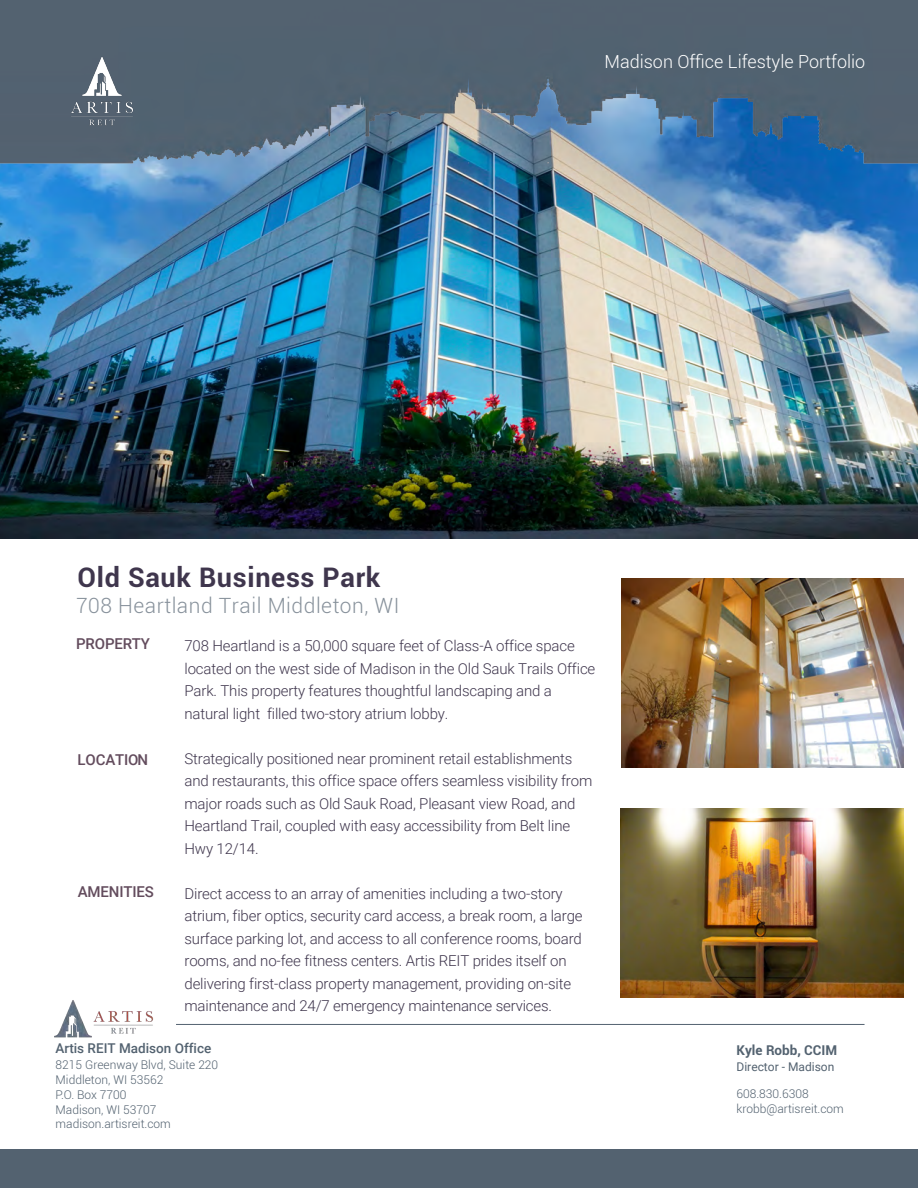
<style>
.page{position:relative;width:918px;height:1188px;background:#fff}
.page>*{position:absolute;margin:0;border:0;box-sizing:border-box;transform-origin:0 0}
.sub{font:700 27px "Roboto";letter-spacing:.025em;color:#3f364d}
.sub-2{font:300 21px "Roboto";letter-spacing:.025em;color:#87919b}
.t1{font:300 18px "Roboto";color:#fff}
.t2{font:300 15px/22.5px "Roboto";letter-spacing:-.01em;color:#3f364d}
.t3{font:500 15px "Roboto";letter-spacing:-.01em;color:#634c5d}
.t4{font:500 13.5px "Roboto";color:#536270}
.t5{font:700 13.5px "Roboto";color:#536270}
.t6{font:300 12px/14.9px "Roboto";color:#536270}
.t7{font:12px "Roboto";color:#536270}
</style>
<div class="page">
<img style="left:0;top:170px;width:918px;height:369px">
<div style="left:0;top:1149px;width:918px;height:39px;background:#536270"></div>
<img style="left:0;top:0;width:918px;height:170px">
<img style="left:68px;top:54px;width:68px;height:73px">
<img style="left:54px;top:1000px;width:99px;height:38px">
<hr style="left:176px;top:1024px;width:689px;height:1px;background:#536270">
<img style="left:621px;top:579px;width:283px;height:188px">
<img style="left:621px;top:809px;width:283px;height:188px">
<p class="t1" style="left:604px;top:49px;width:262px">Madison Office Lifestyle Portfolio</p>
<p class="sub" style="left:78px;top:558px;width:304px">Old Sauk Business Park</p>
<p class="sub-2" style="left:76px;top:591px;width:325px">708 Heartland Trail Middleton, WI</p>
<p class="t3" style="left:76px;top:634px;width:75px">PROPERTY</p>
<p class="t2" style="left:184px;top:634px;width:412px">708 Heartland is a 50,000 square feet of Class-A office space located on the west side of Madison in the Old Sauk Trails Office Park. This property features thoughtful landscaping and a natural light filled two-story atrium lobby.</p>
<p class="t2" style="left:184px;top:747px;width:410px">Strategically positioned near prominent retail establishments and restaurants, this office space offers seamless visibility from major roads such as Old Sauk Road, Pleasant view Road, and Heartland Trail, coupled with easy accessibility from Belt line Hwy 12/14.</p>
<p class="t2" style="left:184px;top:882px;width:400px">Direct access to an array of amenities including a two-story atrium, fiber optics, security card access, a break room, a large surface parking lot, and access to all conference rooms, board rooms, and no-fee fitness centers. Artis REIT prides itself on delivering first-class property management, providing on-site maintenance and 24/7 emergency maintenance services.</p>
<p class="t3" style="left:78px;top:749px;width:72px">LOCATION</p>
<p class="t3" style="left:78px;top:881px;width:78px">AMENITIES</p>
<p class="t4" style="left:56px;top:1039px;width:157px">Artis REIT Madison Office</p>
<p class="t6" style="left:56px;top:1057px;width:164px">8215 Greenway Blvd, Suite 220<br>Middleton, WI 53562<br>P.O. Box 7700<br>Madison, WI 53707 madison.artisreit.com</p>
<p class="t5" style="left:736px;top:1041px;width:102px">Kyle Robb, CCIM</p>
<p class="t7" style="left:736px;top:1059px;width:99px">Director - Madison</p>
<p class="t6" style="left:736px;top:1086px;width:109px">608.830.6308 krobb@artisreit.com</p>
</div>
